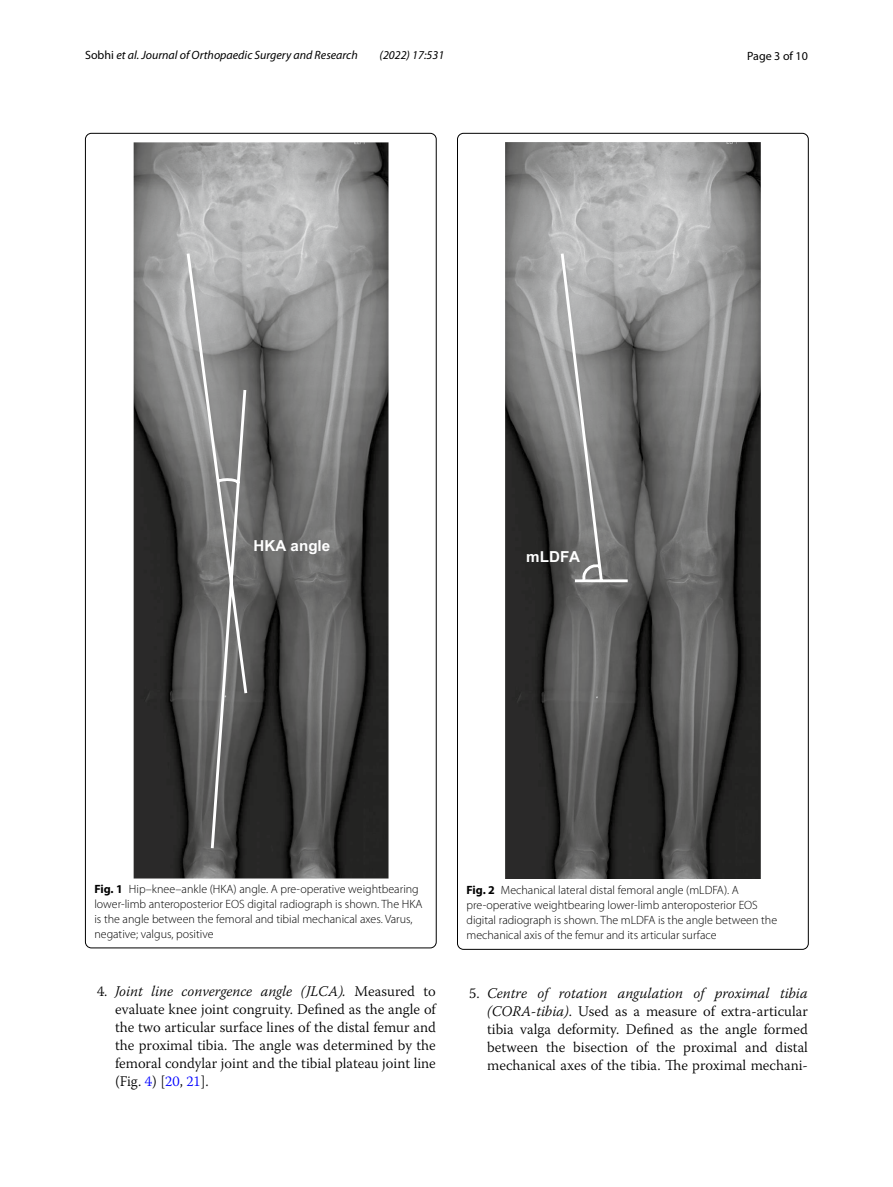
<style>
.page{position:relative;width:893px;height:1187px;background:#fff}
.page>*{position:absolute;margin:0;border:0;box-sizing:border-box;transform-origin:0 0}
.t1{font:700 15.15px "Arial";color:#fff}
.t2{font:15.15px "Arial Bold MT2";color:#fff}
.t3{font:300 14.7px/18px "Warnock Pro";color:#000;text-align:justify}
.t4{font:300 12px/15px "Myriad Pro";color:#000}
.t5{font:italic 12px "Myriad Pro";color:#000}
.t6{font:12px "Myriad Pro";color:#000}
.s1{font-style:normal}
.s2{font-weight:700}
.s3{font-style:italic}
.s4{color:#00f}
</style>
<div class="page">
<img style="left:133px;top:142px;width:255px;height:736px">
<svg style="left:185px;top:250px;width:64px;height:601px;background:#7e7e7e"></svg>
<img style="left:506px;top:142px;width:254px;height:736px">
<svg style="left:559px;top:250px;width:71px;height:333px;background:#8d8e8e"></svg>
<p class="t5" style="left:85px;top:48px;width:274px"><span class="s1">Sobhi</span> et al. Journal of Orthopaedic Surgery and Research</p>
<p class="t5" style="left:380px;top:48px;width:66px">(2022) 17:531</p>
<p class="t6" style="left:747px;top:48px;width:62px">Page 3 of 10</p>
<p class="t1" style="left:254px;top:535px;width:78px">HKA angle</p>
<p class="t2" style="left:526px;top:546px;width:55px">mLDFA</p>
<p class="t4" style="left:94px;top:882px;width:330px"><span class="s2">Fig. 1</span> Hip–knee–ankle (HKA) angle. A pre-operative weightbearing lower-limb anteroposterior EOS digital radiograph is shown. The HKA is the angle between the femoral and tibial mechanical axes. Varus, negative; valgus, positive</p>
<p class="t4" style="left:466px;top:882px;width:312px"><span class="s2">Fig. 2</span> Mechanical lateral distal femoral angle (mLDFA). A pre-operative weightbearing lower-limb anteroposterior EOS digital radiograph is shown. The mLDFA is the angle between the mechanical axis of the femur and its articular surface</p>
<p class="t3" style="left:115px;top:982px;width:322px;text-indent:-18px">4. <span class="s3">Joint line convergence angle (JLCA).</span> Measured to evaluate knee joint congruity. Defined as the angle of the two articular surface lines of the distal femur and the proximal tibia. The angle was determined by the femoral condylar joint and the tibial plateau joint line (Fig. <span class="s4">4</span>) [<span class="s4">20</span>, <span class="s4">21</span>].</p>
<p class="t3" style="left:487px;top:983px;width:322px;text-indent:-18px">5. <span class="s3">Centre of rotation angulation of proximal tibia (CORA-tibia)</span>. Used as a measure of extra-articular tibia valga deformity. Defined as the angle formed between the bisection of the proximal and distal mechanical axes of the tibia. The proximal mechani-</p>
</div>
